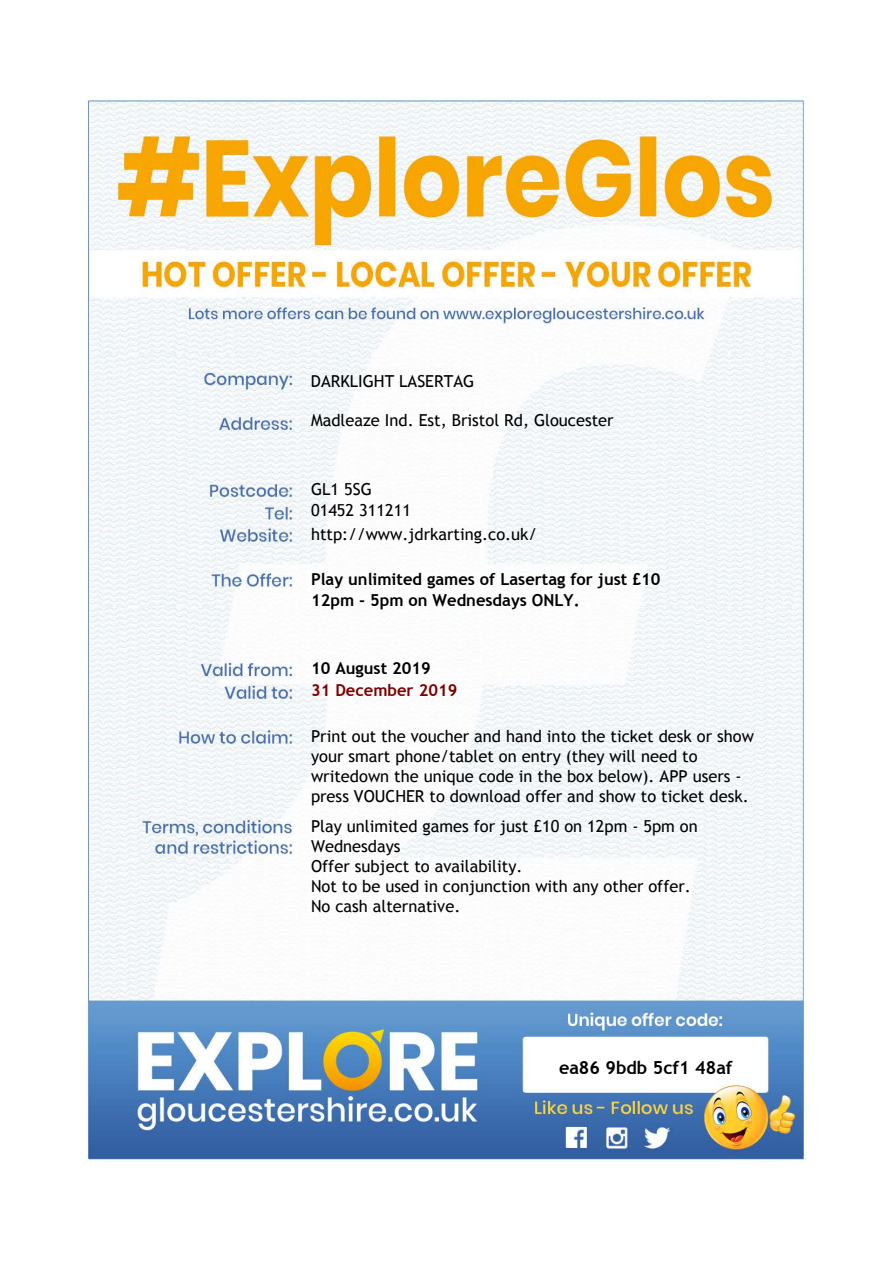
<style>
.page{position:relative;width:893px;height:1263px;background:#fff}
.page>*{position:absolute;margin:0;border:0;box-sizing:border-box;transform-origin:0 0}
.t1{font:700 18px "Trebuchet MS";color:#000}
.t2{font:16.5px/20px "Trebuchet MS";color:#000}
.t3{font:700 16.5px/20.7px "Trebuchet MS";color:#000}
.t4{font:700 16.5px "Trebuchet MS";color:#800000}
</style>
<div class="page">
<img style="left:86px;top:99px;width:719px;height:1064px">
<p class="t2" style="left:311px;top:371px;width:165px">DARKLIGHT LASERTAG</p>
<p class="t2" style="left:311px;top:410px;width:304px">Madleaze Ind. Est, Bristol Rd, Gloucester</p>
<p class="t2" style="left:311px;top:478px;width:102px;line-height:21.6px">GL1 5SG<br>01452 311211</p>
<p class="t2" style="left:311px;top:524px;width:228px">http://www.jdrkarting.co.uk/</p>
<p class="t3" style="left:311px;top:569px;width:351px">Play unlimited games of Lasertag for just £10<br>12pm - 5pm on Wednesdays ONLY.</p>
<p class="t3" style="left:311px;top:658px;width:121px">10 August 2019</p>
<p class="t4" style="left:311px;top:680px;width:148px">31 December 2019</p>
<p class="t2" style="left:311px;top:727px;width:444px">Print out the voucher and hand into the ticket desk or show your smart phone/tablet on entry (they will need to writedown the unique code in the box below). APP users - press VOUCHER to download offer and show to ticket desk.</p>
<p class="t2" style="left:311px;top:816px;width:388px">Play unlimited games for just £10 on 12pm - 5pm on<br>Wednesdays<br>Offer subject to availability.<br>Not to be used in conjunction with any other offer.<br>No cash alternative.</p>
<p class="t1" style="left:559px;top:1056px;width:175px">ea86 9bdb 5cf1 48af</p>
</div>
